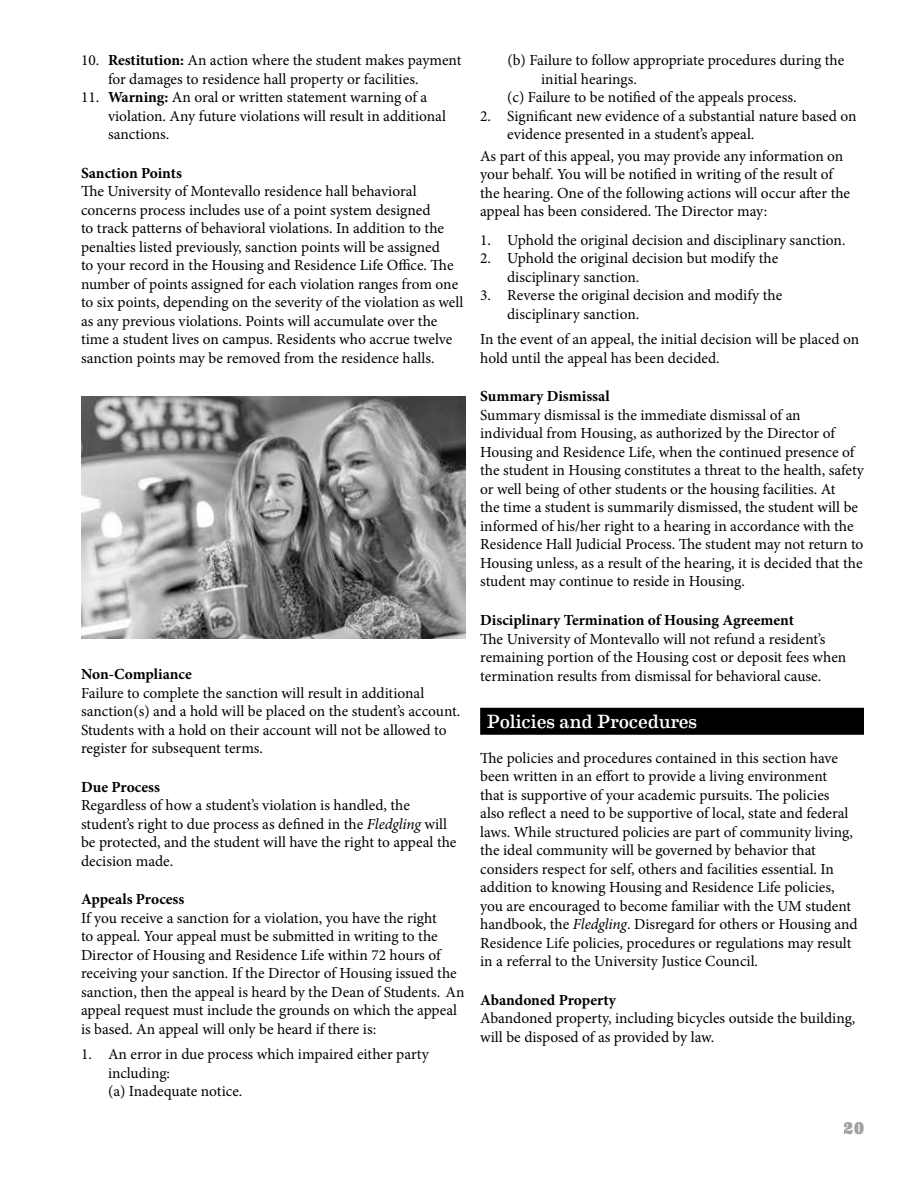
<style>
.page{position:relative;width:918px;height:1188px;background:#fff}
.page>*{position:absolute;margin:0;border:0;box-sizing:border-box;transform-origin:0 0}
.t1{font:19.35px "Eames Century Modern";letter-spacing:-.01em;color:#fff}
.t2{font:900 16.8px "Eames Century Modern";color:#636466}
.t3{font:15.45px/18.5px "Minion Pro";color:#000}
.t4{font:700 15.45px "Minion Pro";color:#000}
.s1{font-weight:700}
.s2{font-style:italic}
</style>
<div class="page">
<div style="left:480px;top:708px;width:384px;height:27px;background:#000"></div>
<img style="left:82px;top:396px;width:383px;height:243px">
<p class="t3" style="left:108px;top:51px;width:355px;text-indent:-27px">10. <span class="s1">Restitution:</span> An action where the student makes payment for damages to residence hall property or facilities.</p>
<p class="t3" style="left:108px;top:88px;width:340px;text-indent:-27px">11. <span class="s1">Warning:</span> An oral or written statement warning of a violation. Any future violations will result in additional sanctions.</p>
<p class="t4" style="left:81px;top:162px;width:102px">Sanction Points</p>
<p class="t3" style="left:81px;top:182px;width:384px">The University of Montevallo residence hall behavioral concerns process includes use of a point system designed<br>to track patterns of behavioral violations. In addition to the penalties listed previously, sanction points will be assigned<br>to your record in the Housing and Residence Life Office. The number of points assigned for each violation ranges from one to six points, depending on the severity of the violation as well as any previous violations. Points will accumulate over the time a student lives on campus. Residents who accrue twelve sanction points may be removed from the residence halls.</p>
<p class="t4" style="left:81px;top:663px;width:112px">Non-Compliance</p>
<p class="t3" style="left:81px;top:683px;width:381px">Failure to complete the sanction will result in additional sanction(s) and a hold will be placed on the student’s account.<br>Students with a hold on their account will not be allowed to register for subsequent terms.</p>
<p class="t4" style="left:81px;top:776px;width:81px">Due Process</p>
<p class="t3" style="left:81px;top:796px;width:377px">Regardless of how a student’s violation is handled, the student’s right to due process as defined in the <span class="s2">Fledgling</span> will be protected, and the student will have the right to appeal the decision made.</p>
<p class="t4" style="left:81px;top:889px;width:105px">Appeals Process</p>
<p class="t3" style="left:81px;top:909px;width:385px">If you receive a sanction for a violation, you have the right<br>to appeal. Your appeal must be submitted in writing to the Director of Housing and Residence Life within 72 hours of receiving your sanction. If the Director of Housing issued the sanction, then the appeal is heard by the Dean of Students. An appeal request must include the grounds on which the appeal is based. An appeal will only be heard if there is:</p>
<p class="t3" style="left:108px;top:1045px;width:322px;text-indent:-27px">1. An error in due process which impaired either party including:<br>(a) Inadequate notice.</p>
<p class="t3" style="left:507px;top:51px;width:338px">(b) Failure to follow appropriate procedures during the</p>
<p class="t3" style="left:541px;top:70px;width:97px">initial hearings.</p>
<p class="t3" style="left:507px;top:88px;width:291px">(c) Failure to be notified of the appeals process.</p>
<p class="t3" style="left:507px;top:107px;width:351px;text-indent:-27px">2. Significant new evidence of a substantial nature based on evidence presented in a student’s appeal.</p>
<p class="t3" style="left:480px;top:147px;width:372px">As part of this appeal, you may provide any information on your behalf. You will be notified in writing of the result of the hearing. One of the following actions will occur after the appeal has been considered. The Director may:</p>
<p class="t3" style="left:480px;top:231px;width:367px">1. Uphold the original decision and disciplinary sanction.</p>
<p class="t3" style="left:507px;top:249px;width:273px;text-indent:-27px">2. Uphold the original decision but modify the disciplinary sanction.</p>
<p class="t3" style="left:507px;top:286px;width:277px;text-indent:-27px">3. Reverse the original decision and modify the disciplinary sanction.</p>
<p class="t3" style="left:480px;top:330px;width:380px">In the event of an appeal, the initial decision will be placed on hold until the appeal has been decided.</p>
<p class="t4" style="left:480px;top:386px;width:131px">Summary Dismissal</p>
<p class="t3" style="left:480px;top:406px;width:385px">Summary dismissal is the immediate dismissal of an individual from Housing, as authorized by the Director of Housing and Residence Life, when the continued presence of the student in Housing constitutes a threat to the health, safety or well being of other students or the housing facilities. At<br>the time a student is summarily dismissed, the student will be informed of his/her right to a hearing in accordance with the Residence Hall Judicial Process. The student may not return to Housing unless, as a result of the hearing, it is decided that the student may continue to reside in Housing.</p>
<p class="t4" style="left:480px;top:609px;width:315px">Disciplinary Termination of Housing Agreement</p>
<p class="t3" style="left:480px;top:629px;width:368px">The University of Montevallo will not refund a resident’s remaining portion of the Housing cost or deposit fees when termination results from dismissal for behavioral cause.</p>
<p class="t1" style="left:487px;top:707px;width:212px">Policies and Procedures</p>
<p class="t3" style="left:480px;top:749px;width:379px">The policies and procedures contained in this section have been written in an effort to provide a living environment<br>that is supportive of your academic pursuits. The policies also reflect a need to be supportive of local, state and federal laws. While structured policies are part of community living, the ideal community will be governed by behavior that considers respect for self, others and facilities essential. In addition to knowing Housing and Residence Life policies, you are encouraged to become familiar with the UM student handbook, the <span class="s2">Fledgling</span>. Disregard for others or Housing and Residence Life policies, procedures or regulations may result in a referral to the University Justice Council.</p>
<p class="t4" style="left:480px;top:989px;width:137px">Abandoned Property</p>
<p class="t3" style="left:480px;top:1009px;width:377px">Abandoned property, including bicycles outside the building, will be disposed of as provided by law.</p>
<p class="t2" style="left:844px;top:1115px;width:22px">20</p>
</div>
